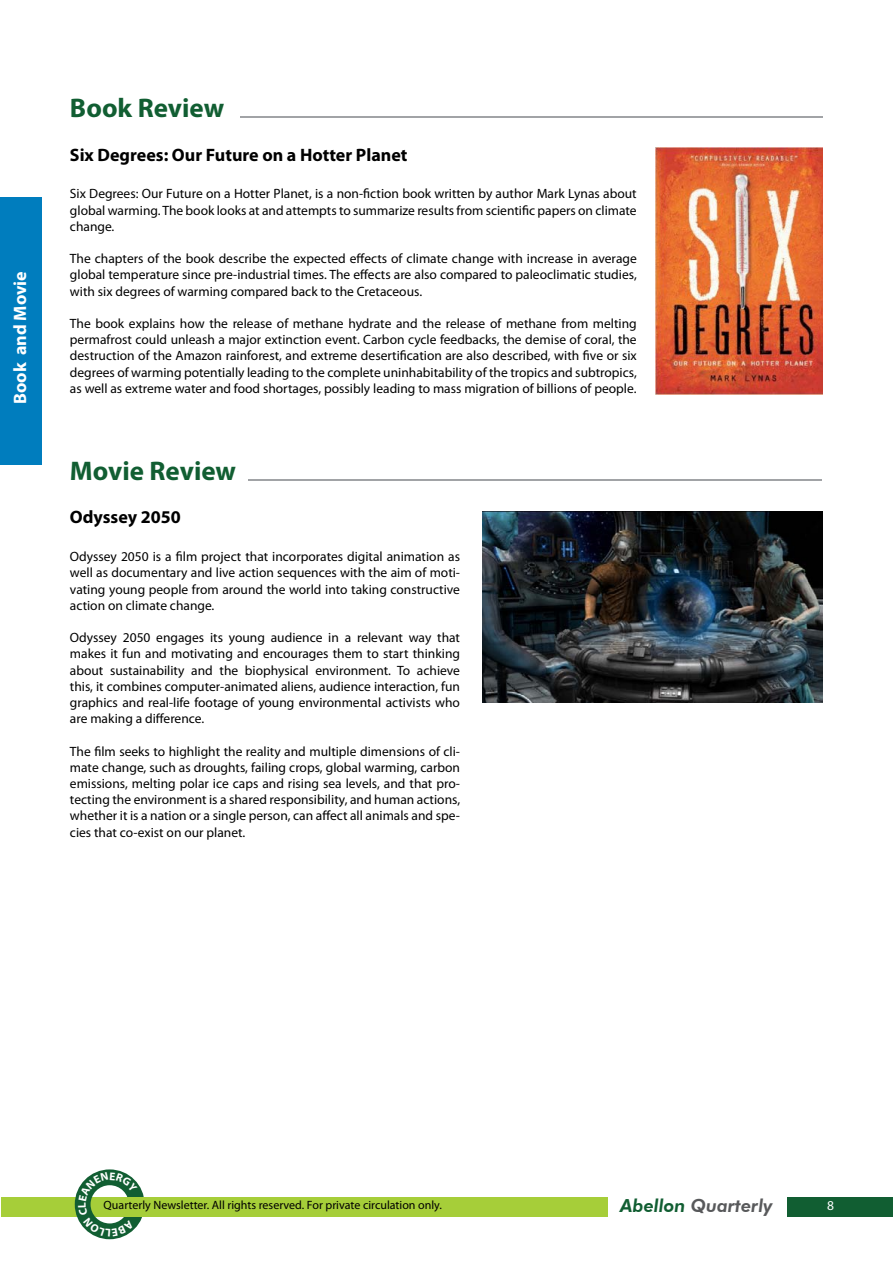
<style>
.page{position:relative;width:893px;height:1263px;background:#fff}
.page>*{position:absolute;margin:0;border:0;box-sizing:border-box;transform-origin:0 0}
.t1{font:700 27px "Myriad Pro";color:#115e32}
.t2{font:700 18px "Myriad Pro";color:#000}
.t3{font:italic 800 18px "Futura BT";color:#58595b}
.t4{font:700 18px "Myriad Pro";color:#fff}
.t5{font:13.5px/16.2px "Myriad Pro";color:#000;text-align:justify}
.t6{font:13.5px "Myriad Pro";color:#fff}
.t7{font:12px "Myriad Pro";color:#000}
.s1{color:#115e32}
</style>
<div class="page">
<div style="left:1px;top:1197px;width:167px;height:19px;background:#a6ce39"></div>
<div style="left:110px;top:1197px;width:498px;height:19px;background:#a6ce39"></div>
<div style="left:788px;top:1197px;width:105px;height:19px;background:#115e32"></div>
<div style="left:0;top:197px;width:41px;height:268px;background:#007dbe"></div>
<img style="left:655px;top:148px;width:167px;height:247px">
<img style="left:482px;top:512px;width:340px;height:190px">
<hr style="left:240px;top:116px;width:582px;height:1px;background:#a1a3a6">
<hr style="left:248px;top:479px;width:574px;height:1px;background:#a1a3a6">
<svg style="left:75px;top:1169px;width:70px;height:70px"></svg>
<h2 class="t4" style="left:8px;top:404px;width:134px;rotate:-90deg">Book and Movie</h2>
<h1 class="t1" style="left:70px;top:91px;width:156px">Book Review</h1>
<h2 class="t2" style="left:70px;top:143px;width:339px">Six Degrees: Our Future on a Hotter Planet</h2>
<p class="t5" style="left:70px;top:185px;width:568px">Six Degrees: Our Future on a Hotter Planet, is a non-fiction book written by author Mark Lynas about global warming. The book looks at and attempts to summarize results from scientific papers on climate change.</p>
<p class="t5" style="left:70px;top:250px;width:568px">The chapters of the book describe the expected effects of climate change with increase in average global temperature since pre-industrial times. The effects are also compared to paleoclimatic studies, with six degrees of warming compared back to the Cretaceous.</p>
<p class="t5" style="left:70px;top:315px;width:568px">The book explains how the release of methane hydrate and the release of methane from melting permafrost could unleash a major extinction event. Carbon cycle feedbacks, the demise of coral, the destruction of the Amazon rainforest, and extreme desertification are also described, with five or six degrees of warming potentially leading to the complete uninhabitability of the tropics and subtropics, as well as extreme water and food shortages, possibly leading to mass migration of billions of people.</p>
<h1 class="t1" style="left:70px;top:453px;width:168px">Movie Review</h1>
<h2 class="t2" style="left:70px;top:506px;width:112px">Odyssey 2050</h2>
<p class="t5" style="left:70px;top:548px;width:392px">Odyssey 2050 is a film project that incorporates digital animation as well as documentary and live action sequences with the aim of moti&shy;vating young people from around the world into taking constructive action on climate change.</p>
<p class="t5" style="left:70px;top:629px;width:392px">Odyssey 2050 engages its young audience in a relevant way that makes it fun and motivating and encourages them to start thinking about sustainability and the biophysical environment. To achieve this, it combines computer-animated aliens, audience interaction, fun graphics and real-life footage of young environmental activists who are making a difference.</p>
<p class="t5" style="left:70px;top:743px;width:392px">The film seeks to highlight the reality and multiple dimensions of cli&shy;mate change, such as droughts, failing crops, global warming, carbon emissions, melting polar ice caps and rising sea levels, and that pro&shy;tecting the environment is a shared responsibility, and human actions, whether it is a nation or a single person, can affect all animals and spe&shy;cies that co-exist on our planet.</p>
<p class="t7" style="left:104px;top:1198px;width:340px">Quarterly Newsletter. All rights reserved. For private circulation only.</p>
<h2 class="t3" style="left:620px;top:1194px;width:154px"><span class="s1">Abellon</span> Quarterly</h2>
<p class="t6" style="left:827px;top:1197px;width:8px">8</p>
</div>
